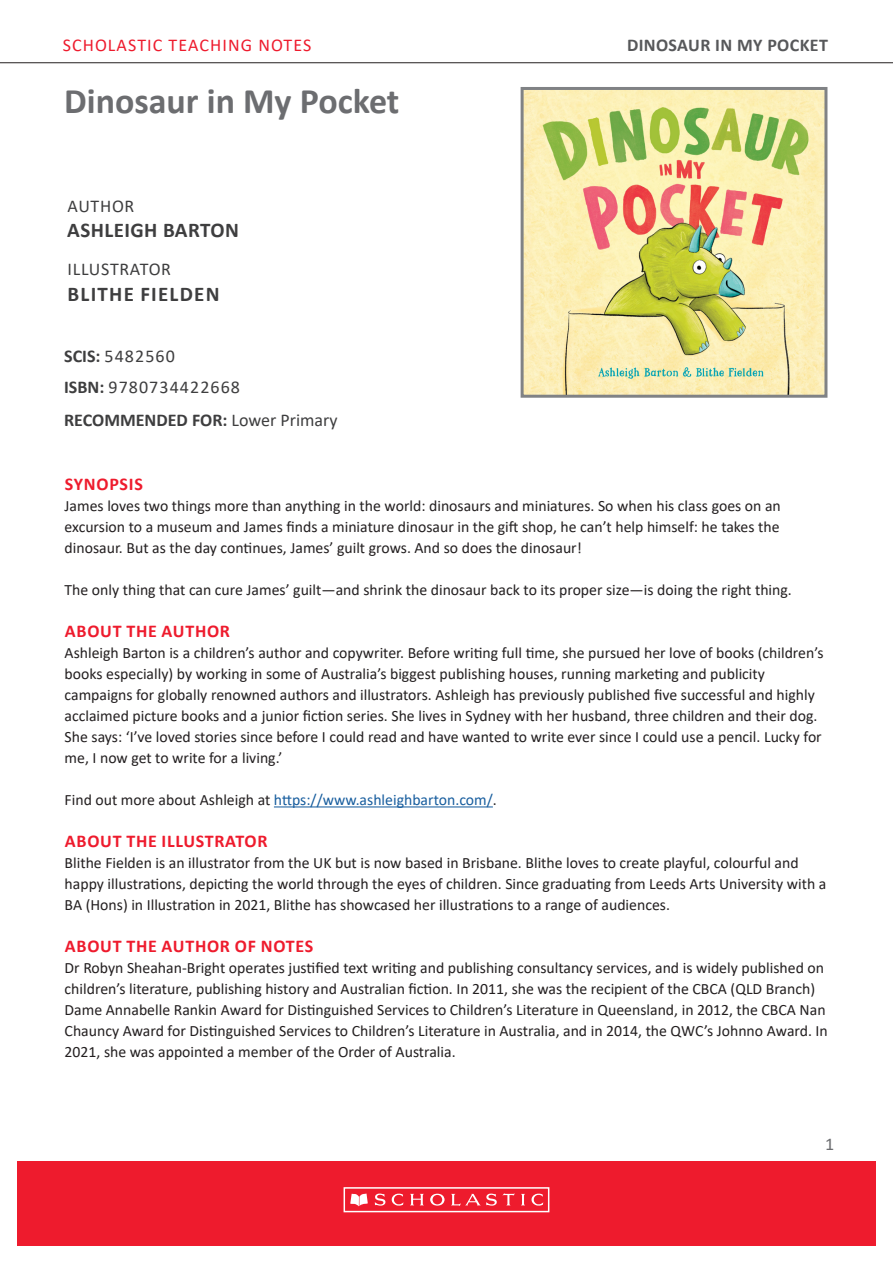
<style>
.page{position:relative;width:893px;height:1263px;background:#fff}
.page>*{position:absolute;margin:0;border:0;box-sizing:border-box;transform-origin:0 0}
.t1{font:700 36px "Calibri";color:#6c6d70}
.t2{font:700 21px "Calibri";letter-spacing:.02em;color:#3e3e3f}
.t3{font:700 21px "Calibri";letter-spacing:.06em;color:#3e3e3f}
.Body_Copy__no_space{font:700 18px "Calibri";letter-spacing:.04em;color:#ee1b2d}
.t4{font:18px "Calibri";letter-spacing:.06em;color:#3e3e3f}
.t5{font:700 18px "Calibri";color:#3e3e3f}
.t6{font:18px "Calibri";letter-spacing:.06em;color:#ee1b2d}
.t7{font:700 18px "Calibri";letter-spacing:.02em;color:#57585a}
.t8{font:18px "Calibri";letter-spacing:.04em;color:#3e3e3f}
.SUB_HEAD_1{font:700 18px "Calibri";letter-spacing:.04em;color:#ee1b2d}
.t9{font:18px "Calibri";color:#6c6d70}
.Body_Copy__no_space-2{font:15.75px/21px "Calibri";color:#231f20}
.Body_Copy__no_space-3{font:15.75px "Calibri";color:#175d9e}
.s1{font-weight:700}
.s2{font-weight:400}
.s3{color:#231f20}
</style>
<div class="page">
<hr style="left:0;top:62px;width:893px;height:1px;background:#231f20">
<div style="left:17px;top:1161px;width:859px;height:85px;background:#ee1b2d"></div>
<div style="left:344px;top:1187px;width:205px;height:25px;border:2px solid #fff"></div>
<svg style="left:350px;top:1193px;width:18px;height:13px"></svg>
<svg style="left:375px;top:1193px;width:28px;height:13px"></svg>
<svg style="left:410px;top:1194px;width:14px;height:11px"></svg>
<svg style="left:521px;top:1194px;width:4px;height:11px"></svg>
<svg style="left:531px;top:1193px;width:12px;height:13px"></svg>
<svg style="left:430px;top:1194px;width:15px;height:11px"></svg>
<svg style="left:451px;top:1193px;width:64px;height:13px"></svg>
<img style="left:525px;top:91px;width:298px;height:303px">
<div style="left:521px;top:87px;width:306px;height:311px;border:3px solid #808285"></div>
<hr style="left:274px;top:806px;width:219px;height:1px;background:#175d9e">
<p class="t6" style="left:63px;top:32px;width:250px">SCHOLASTIC TEACHING NOTES</p>
<p class="t7" style="left:627px;top:32px;width:202px">DINOSAUR IN MY POCKET</p>
<p class="t1" style="left:64px;top:76px;width:337px">Dinosaur in My Pocket</p>
<p class="t4" style="left:68px;top:193px;width:68px">AUTHOR</p>
<p class="t2" style="left:67px;top:215px;width:173px">ASHLEIGH BARTON</p>
<p class="t8" style="left:68px;top:257px;width:105px">ILLUSTRATOR</p>
<p class="t3" style="left:68px;top:279px;width:153px">BLITHE FIELDEN</p>
<p class="t4" style="left:64px;top:344px;width:112px"><span class="s1">SCIS:</span> 5482560</p>
<p class="t4" style="left:64px;top:374px;width:177px"><span class="s1">ISBN:</span> 9780734422668</p>
<p class="t5" style="left:64px;top:407px;width:275px">RECOMMENDED FOR: <span class="s2">Lower Primary</span></p>
<p class="SUB_HEAD_1" style="left:65px;top:471px;width:79px">SYNOPSIS</p>
<p class="Body_Copy__no_space-2" style="left:65px;top:495px;width:718px;text-align:justify">James loves two things more than anything in the world: dinosaurs and miniatures. So when his class goes on an excursion to a museum and James finds a miniature dinosaur in the gift shop, he can’t help himself: he takes the dinosaur. But as the day continues, James’ guilt grows. And so does the dinosaur!</p>
<p class="Body_Copy__no_space-2" style="left:65px;top:579px;width:729px">The only thing that can cure James’ guilt—and shrink the dinosaur back to its proper size—is doing the right thing.</p>
<p class="Body_Copy__no_space" style="left:65px;top:618px;width:167px">ABOUT THE AUTHOR</p>
<p class="Body_Copy__no_space-2" style="left:65px;top:642px;width:760px">Ashleigh Barton is a children’s author and copywriter. Before writing full time, she pursued her love of books (children’s books especially) by working in some of Australia’s biggest publishing houses, running marketing and publicity campaigns for globally renowned authors and illustrators. Ashleigh has previously published five successful and highly acclaimed picture books and a junior fiction series. She lives in Sydney with her husband, three children and their dog.<br>She says: ‘I’ve loved stories since before I could read and have wanted to write ever since I could use a pencil. Lucky for me, I now get to write for a living.’</p>
<p class="Body_Copy__no_space-3" style="left:65px;top:789px;width:434px"><span class="s3">Find out more about Ashleigh at</span> https://www.ashleighbarton.com/<span class="s3">.</span></p>
<p class="Body_Copy__no_space" style="left:65px;top:828px;width:204px">ABOUT THE ILLUSTRATOR</p>
<p class="Body_Copy__no_space-2" style="left:65px;top:852px;width:763px">Blithe Fielden is an illustrator from the UK but is now based in Brisbane. Blithe loves to create playful, colourful and happy illustrations, depicting the world through the eyes of children. Since graduating from Leeds Arts University with a<br>BA (Hons) in Illustration in 2021, Blithe has showcased her illustrations to a range of audiences.</p>
<p class="Body_Copy__no_space" style="left:65px;top:933px;width:250px">ABOUT THE AUTHOR OF NOTES</p>
<p class="Body_Copy__no_space-2" style="left:65px;top:957px;width:765px">Dr Robyn Sheahan-Bright operates justified text writing and publishing consultancy services, and is widely published on children’s literature, publishing history and Australian fiction. In 2011, she was the recipient of the CBCA (QLD Branch)<br>Dame Annabelle Rankin Award for Distinguished Services to Children’s Literature in Queensland, in 2012, the CBCA Nan Chauncy Award for Distinguished Services to Children’s Literature in Australia, and in 2014, the QWC’s Johnno Award. In 2021, she was appointed a member of the Order of Australia.</p>
<p class="t9" style="left:825px;top:1131px;width:11px">1</p>
</div>
